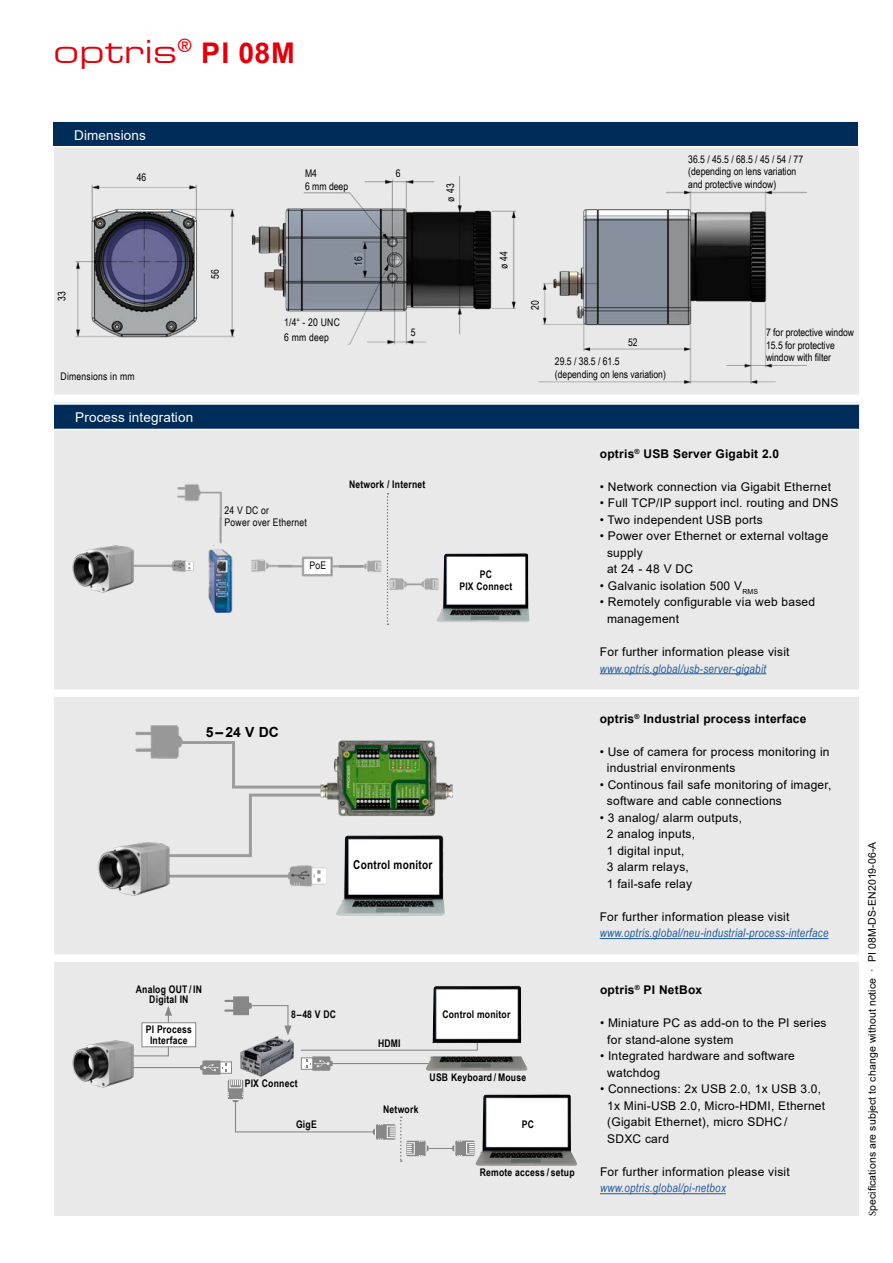
<style>
.page{position:relative;width:893px;height:1263px;background:#fff}
.page>*{position:absolute;margin:0;border:0;box-sizing:border-box;transform-origin:0 0}
.t1{font:31.5px "Eurostile Ex Two Normal";letter-spacing:.01em;color:#e3000b}
.t2{font:700 13.95px "Arial";color:#000}
.t3{font:13.5px "Arial";letter-spacing:.01em;color:#fff}
.t4{font:700 12.15px "Arial Narrow";letter-spacing:.02em;color:#000}
.t5{font:12px/16.5px "Arial";letter-spacing:.02em;color:#000}
.t6{font:italic 12px "Arial Narrow";letter-spacing:.02em;color:#22599b}
.t7{font:700 12px "Arial";letter-spacing:.02em;color:#000}
.t8{font:10.5px/12.6px "Arial Narrow";color:#000}
.t9{font:700 10.5px/10.5px "Arial Narrow";letter-spacing:.02em;color:#000;text-align:center}
.t10{font:10.5px "Arial";letter-spacing:.01em;color:#000}
.t11{font:10.5px/14.2px "Arial Narrow";letter-spacing:.02em;color:#000}
.s1{font-family:"Arial";font-weight:700;font-size:28.5px}
.s2{font-family:"Minion Pro"}
</style>
<div class="page">
<div style="left:54px;top:140px;width:805px;height:1076px;background:#e9e9e9"></div>
<div style="left:53px;top:121px;width:806px;height:26px;background:#002c5a"></div>
<hr style="left:53px;top:120px;width:806px;height:2px;background:#fff">
<svg style="left:858px;top:122px;width:1px;height:24px"></svg>
<hr style="left:53px;top:146px;width:806px;height:1px;background:#fff">
<div style="left:54px;top:404px;width:806px;height:25px;background:#002c5a"></div>
<hr style="left:54px;top:403px;width:806px;height:2px;background:#fff">
<svg style="left:859px;top:405px;width:1px;height:24px"></svg>
<hr style="left:54px;top:429px;width:806px;height:1px;background:#fff">
<div style="left:40px;top:395px;width:821px;height:7px;background:#fff"></div>
<img style="left:75px;top:184px;width:160px;height:154px">
<img style="left:252px;top:176px;width:265px;height:169px">
<div style="left:446px;top:180px;width:9px;height:22px;background:#e9e9e9"></div>
<div style="left:500px;top:248px;width:8px;height:21px;background:#e9e9e9"></div>
<div style="left:284px;top:319px;width:64px;height:27px;background:#e9e9e9"></div>
<div style="left:354px;top:253px;width:9px;height:13px;background:#9198a7"></div>
<img style="left:538px;top:190px;width:269px;height:194px">
<div style="left:531px;top:288px;width:9px;height:22px;background:#e9e9e9"></div>
<hr style="left:600px;top:1193px;width:126px;height:1px;background:#22599b">
<hr style="left:600px;top:938px;width:228px;height:1px;background:#22599b">
<div style="left:47px;top:689px;width:821px;height:8px;background:#fff"></div>
<hr style="left:600px;top:673px;width:166px;height:1px;background:#22599b">
<div style="left:43px;top:954px;width:820px;height:8px;background:#fff"></div>
<img style="left:475px;top:1094px;width:102px;height:72px">
<img style="left:263px;top:1036px;width:30px;height:6px">
<svg style="left:224px;top:996px;width:68px;height:39px"></svg>
<hr style="left:132px;top:1067px;width:88px;height:1px;background:#868786">
<img style="left:432px;top:985px;width:89px;height:58px">
<img style="left:478px;top:1056px;width:50px;height:15px">
<svg style="left:200px;top:1042px;width:278px;height:120px"></svg>
<svg style="left:143px;top:1006px;width:29px;height:51px"></svg>
<div style="left:141px;top:1022px;width:55px;height:25px;background:#fff;border:1px solid #868786"></div>
<img style="left:72px;top:1037px;width:71px;height:51px">
<img style="left:437px;top:553px;width:92px;height:69px">
<svg style="left:387px;top:493px;width:1px;height:132px"></svg>
<img style="left:388px;top:522px;width:54px;height:86px">
<img style="left:291px;top:556px;width:48px;height:21px">
<img style="left:339px;top:560px;width:43px;height:12px">
<img style="left:251px;top:559px;width:40px;height:13px">
<img style="left:177px;top:484px;width:45px;height:35px">
<div style="left:177px;top:511px;width:41px;height:34px;background:#e9e9e9"></div>
<img style="left:219px;top:519px;width:3px;height:25px">
<img style="left:208px;top:549px;width:25px;height:64px">
<img style="left:144px;top:560px;width:50px;height:12px">
<img style="left:72px;top:545px;width:72px;height:48px">
<svg style="left:166px;top:740px;width:155px;height:118px"></svg>
<img style="left:289px;top:865px;width:37px;height:22px">
<img style="left:136px;top:726px;width:46px;height:32px">
<img style="left:321px;top:740px;width:132px;height:76px">
<img style="left:340px;top:746px;width:91px;height:63px">
<img style="left:336px;top:835px;width:109px;height:80px">
<hr style="left:169px;top:875px;width:120px;height:2px;background:#9a9c9b">
<img style="left:97px;top:837px;width:72px;height:59px">
<h1 class="t1" style="left:54px;top:30px;width:243px">optris<sup>®</sup> <span class="s1">PI 08M</span></h1>
<p class="t3" style="left:74px;top:125px;width:73px">Dimensions</p>
<p class="t8" style="left:137px;top:170px;width:11px">46</p>
<p class="t8" style="left:305px;top:167px;width:45px">M4<br>6 mm deep</p>
<p class="t8" style="left:396px;top:167px;width:6px">6</p>
<p class="t8" style="left:444px;top:202px;width:19px;rotate:-90deg">ø 43</p>
<p class="t8" style="left:688px;top:152px;width:116px">36.5 / 45.5 / 68.5 / 45 / 54 / 77 (depending on lens variation and protective window)</p>
<p class="t8" style="left:55px;top:301px;width:11px;rotate:-90deg">33</p>
<p class="t8" style="left:208px;top:279px;width:11px;rotate:-90deg">56</p>
<p class="t11" style="left:61px;top:369px;width:75px">Dimensions in mm</p>
<p class="t3" style="left:75px;top:408px;width:119px">Process integration</p>
<p class="t8" style="left:352px;top:266px;width:11px;rotate:-90deg">16</p>
<p class="t11" style="left:284px;top:315px;width:57px">1/4“ - 20 UNC<br>6 mm deep</p>
<p class="t8" style="left:411px;top:325px;width:6px">5</p>
<p class="t11" style="left:225px;top:504px;width:84px;line-height:12px">24 V DC or<br>Power over Ethernet</p>
<p class="t8" style="left:310px;top:559px;width:18px">PoE</p>
<p class="t9" style="left:349px;top:478px;width:78px">Network / Internet</p>
<p class="t8" style="left:497px;top:269px;width:19px;rotate:-90deg">ø 44</p>
<p class="t8" style="left:529px;top:310px;width:11px;rotate:-90deg">20</p>
<p class="t8" style="left:628px;top:335px;width:11px">52</p>
<p class="t8" style="left:555px;top:355px;width:113px">29.5 / 38.5 / 61.5<br>(depending on lens variation)</p>
<p class="t8" style="left:766px;top:326px;width:90px">7 for protective window<br>15.5 for protective window with filter</p>
<p class="t9" style="left:459px;top:567px;width:54px;line-height:12px">PC<br>PIX Connect</p>
<p class="t7" style="left:600px;top:445px;width:181px">optris<sup>®</sup> USB Server Gigabit 2.0</p>
<p class="t5" style="left:600px;top:478px;width:233px">• Network connection via Gigabit Ethernet</p>
<p class="t5" style="left:600px;top:495px;width:240px">• Full TCP/IP support incl. routing and DNS</p>
<p class="t5" style="left:600px;top:511px;width:164px">• Two independent USB ports</p>
<p class="t5" style="left:607px;top:528px;width:223px;text-indent:-7px">• Power over Ethernet or external voltage supply<br>at 24 - 48 V DC</p>
<p class="t5" style="left:600px;top:577px;width:160px">• Galvanic isolation 500 V<sub>RMS</sub></p>
<p class="t5" style="left:607px;top:594px;width:210px;text-indent:-7px">• Remotely configurable via web based management</p>
<p class="t5" style="left:600px;top:643px;width:191px">For further information please visit</p>
<p class="t6" style="left:600px;top:660px;width:168px">www.optris.global/usb-server-gigabit</p>
<p class="t2" style="left:206px;top:722px;width:75px">5–24 V DC</p>
<p class="t4" style="left:353px;top:856px;width:81px">Control monitor</p>
<p class="t9" style="left:136px;top:983px;width:68px">Analog OUT / IN<br>Digital IN</p>
<p class="t9" style="left:146px;top:1024px;width:47px">PI Process<br>Interface</p>
<p class="t9" style="left:291px;top:1009px;width:47px">8–48 V DC</p>
<p class="t9" style="left:245px;top:1078px;width:54px">PIX Connect</p>
<p class="t9" style="left:296px;top:1118px;width:22px">GigE</p>
<p class="t9" style="left:378px;top:1037px;width:24px">HDMI</p>
<p class="t9" style="left:383px;top:1103px;width:37px">Network</p>
<p class="t9" style="left:442px;top:1008px;width:69px">Control monitor</p>
<p class="t9" style="left:430px;top:1072px;width:98px">USB Keyboard /Mouse</p>
<p class="t9" style="left:522px;top:1119px;width:14px">PC</p>
<p class="t9" style="left:480px;top:1166px;width:96px">Remote access / setup</p>
<p class="t7" style="left:600px;top:710px;width:208px">optris<sup>®</sup> Industrial process interface</p>
<p class="t5" style="left:607px;top:743px;width:224px;text-indent:-7px">• Use of camera for process monitoring in industrial environments</p>
<p class="t5" style="left:607px;top:776px;width:226px;text-indent:-7px">• Continous fail safe monitoring of imager, software and cable connections</p>
<p class="t5" style="left:607px;top:809px;width:137px;text-indent:-7px">• 3 analog/ alarm outputs,<br>2 analog inputs,<br>1 digital input,<br>3 alarm relays,<br>1 fail-safe relay</p>
<p class="t5" style="left:600px;top:908px;width:191px">For further information please visit</p>
<p class="t6" style="left:600px;top:925px;width:230px">www.optris.global/neu-industrial-process-interface</p>
<p class="t7" style="left:600px;top:982px;width:104px">optris<sup>®</sup> PI NetBox</p>
<p class="t5" style="left:607px;top:1015px;width:221px;text-indent:-7px">• Miniature PC as add-on to the PI series for stand-alone system</p>
<p class="t5" style="left:607px;top:1048px;width:189px;text-indent:-7px">• Integrated hardware and software watchdog</p>
<p class="t5" style="left:607px;top:1081px;width:220px;text-indent:-7px">• Connections: 2x USB 2.0, 1x USB 3.0,<br>1x Mini-USB 2.0, Micro-HDMI, Ethernet (Gigabit Ethernet), micro SDHC /<br>SDXC card</p>
<p class="t5" style="left:600px;top:1163px;width:191px">For further information please visit</p>
<p class="t6" style="left:600px;top:1180px;width:127px">www.optris.global/pi-netbox</p>
<p class="t10" style="left:865px;top:1216px;width:376px;rotate:-90deg"><span class="s2">S</span>pecifications are subject to change without notice · PI 08M-DS-EN2019-06-A</p>
</div>
